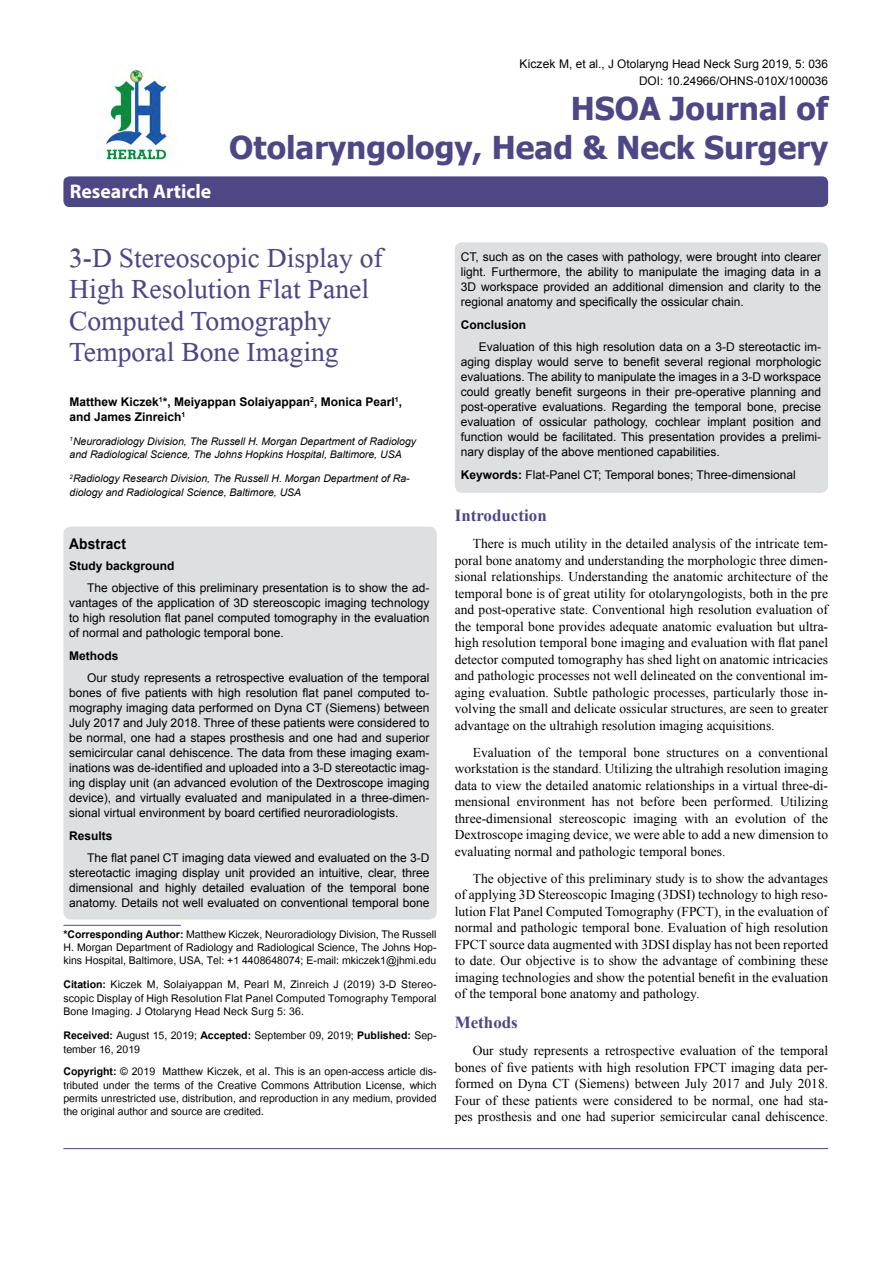
<style>
.page{position:relative;width:893px;height:1263px;background:#fff}
.page>*{position:absolute;margin:0;border:0;box-sizing:border-box;transform-origin:0 0}
.t1{font:41.25px/31.5px "Microsoft Himalaya";color:#4d4785}
.t2{font:700 31.5px/39px "Tahoma";color:#4d4785;text-align:right}
.t3{font:700 19.8px "Myriad Hebrew";color:#fff}
.t4{font:700 16.95px "Times New Roman";color:#4d4785}
.t5{font:700 14.85px "Arial";letter-spacing:.015em;color:#000;scale:.93 1}
.t6{font:14.7px/13.2px "Utsaah";color:#000;text-align:justify}
.t7{font:13.5px/16.5px "Times New Roman";color:#000;text-align:justify}
.t8{font:12px/15px "Arial";color:#000;text-align:justify}
.t9{font:700 12px/15px "Arial";color:#000}
.t10{font:11.85px/16.5px "Arial";color:#000;text-align:right}
.t11{font:italic 10.5px/13.5px "Arial";color:#000}
.s1{font-size:12px}
.s2{font-weight:700}
</style>
<div class="page">
<div style="left:63px;top:176px;width:765px;height:31px;background:#4d4785;border-radius:6px"></div>
<hr style="left:63px;top:925px;width:118px;height:1px;background:#4d4785">
<img style="left:105px;top:70px;width:64px;height:92px">
<hr style="left:63px;top:1148px;width:765px;height:1px;background:#4d4785">
<div style="left:63px;top:527px;width:374px;height:392px;background:#dedfe0;border-radius:8px"></div>
<div style="left:455px;top:242px;width:373px;height:251px;background:#dedfe0;border-radius:8px"></div>
<h3 class="t3" style="left:70px;top:180px;width:143px">Research Article</h3>
<p class="t10" style="left:520px;top:56px;width:310px"><span class="s1">Kiczek M</span>, et al., J Otolaryng Head Neck Surg 2019, 5: 036<br>DOI: 10.24966/OHNS-010X/100036</p>
<h2 class="t2" style="left:229px;top:87px;width:600px">HSOA Journal of<br>Otolaryngology, Head &amp; Neck Surgery</h2>
<h1 class="t1" style="left:69px;top:237px;width:315px">3-D Stereoscopic Display of<br>High Resolution Flat Panel<br>Computed Tomography<br>Temporal Bone Imaging</h1>
<p class="t9" style="left:70px;top:394px;width:334px">Matthew Kiczek<sup>1</sup>*, Meiyappan Solaiyappan<sup>2</sup>, Monica Pearl<sup>1</sup>, and James Zinreich<sup>1</sup></p>
<p class="t11" style="left:70px;top:434px;width:348px"><sup>1</sup>Neuroradiology Division, The Russell H. Morgan Department of Radiology and Radiological Science, The Johns Hopkins Hospital, Baltimore, USA</p>
<p class="t11" style="left:70px;top:472px;width:342px"><sup>2</sup>Radiology Research Division, The Russell H. Morgan Department of Ra&shy;diology and Radiological Science, Baltimore, USA</p>
<p class="t5" style="left:69px;top:533px;width:63px">Abstract</p>
<p class="t9" style="left:69px;top:558px;width:107px">Study background</p>
<p class="t8" style="left:69px;top:580px;width:362px;text-indent:18px">The objective of this preliminary presentation is to show the ad&shy;vantages of the application of 3D stereoscopic imaging technology to high resolution flat panel computed tomography in the evaluation of normal and pathologic temporal bone.</p>
<p class="t9" style="left:69px;top:648px;width:51px">Methods</p>
<p class="t8" style="left:69px;top:670px;width:362px;text-indent:18px">Our study represents a retrospective evaluation of the temporal bones of five patients with high resolution flat panel computed to&shy;mography imaging data performed on Dyna CT (Siemens) between July 2017 and July 2018. Three of these patients were considered to be normal, one had a stapes prosthesis and one had and superior semicircular canal dehiscence. The data from these imaging exam&shy;inations was de-identified and uploaded into a 3-D stereotactic imag&shy;ing display unit (an advanced evolution of the Dextroscope imaging device), and virtually evaluated and manipulated in a three-dimen&shy;sional virtual environment by board certified neuroradiologists.</p>
<p class="t9" style="left:69px;top:828px;width:45px">Results</p>
<p class="t8" style="left:69px;top:850px;width:362px;text-indent:18px">The flat panel CT imaging data viewed and evaluated on the 3-D stereotactic imaging display unit provided an intuitive, clear, three dimensional and highly detailed evaluation of the temporal bone anatomy. Details not well evaluated on conventional temporal bone</p>
<p class="t6" style="left:63px;top:929px;width:375px"><span class="s2">*Corresponding Author:</span> Matthew Kiczek, Neuroradiology Division, The Russell H. Morgan Department of Radiology and Radiological Science, The Johns Hop&shy;kins Hospital, Baltimore, USA, Tel: +1 4408648074; E-mail: mkiczek1@jhmi.edu</p>
<p class="t6" style="left:63px;top:979px;width:375px"><span class="s2">Citation:</span> Kiczek M, Solaiyappan M, Pearl M, Zinreich J (2019) 3-D Stereo&shy;scopic Display of High Resolution Flat Panel Computed Tomography Temporal Bone Imaging. J Otolaryng Head Neck Surg 5: 36.</p>
<p class="t6" style="left:63px;top:1030px;width:375px"><span class="s2">Received:</span> August 15, 2019; <span class="s2">Accepted:</span> September 09, 2019; <span class="s2">Published:</span> Sep&shy;tember 16, 2019</p>
<p class="t6" style="left:63px;top:1066px;width:375px"><span class="s2">Copyright:</span> © 2019 Matthew Kiczek, et al. This is an open-access article dis&shy;tributed under the terms of the Creative Commons Attribution License, which permits unrestricted use, distribution, and reproduction in any medium, provided the original author and source are credited.</p>
<p class="t8" style="left:461px;top:250px;width:362px">CT, such as on the cases with pathology, were brought into clearer light. Furthermore, the ability to manipulate the imaging data in a 3D workspace provided an additional dimension and clarity to the regional anatomy and specifically the ossicular chain.</p>
<p class="t9" style="left:461px;top:317px;width:67px">Conclusion</p>
<p class="t8" style="left:461px;top:340px;width:362px;text-indent:18px">Evaluation of this high resolution data on a 3-D stereotactic im&shy;aging display would serve to benefit several regional morphologic evaluations. The ability to manipulate the images in a 3-D workspace could greatly benefit surgeons in their pre-operative planning and post-operative evaluations. Regarding the temporal bone, precise evaluation of ossicular pathology, cochlear implant position and function would be facilitated. This presentation provides a prelimi&shy;nary display of the above mentioned capabilities.</p>
<p class="t8" style="left:461px;top:467px;width:337px"><span class="s2">Keywords:</span> Flat-Panel CT; Temporal bones; Three-dimensional</p>
<p class="t4" style="left:455px;top:504px;width:93px">Introduction</p>
<p class="t7" style="left:455px;top:535px;width:375px;text-indent:18px">There is much utility in the detailed analysis of the intricate tem&shy;poral bone anatomy and understanding the morphologic three dimen&shy;sional relationships. Understanding the anatomic architecture of the temporal bone is of great utility for otolaryngologists, both in the pre and post-operative state. Conventional high resolution evaluation of the temporal bone provides adequate anatomic evaluation but ultra&shy;high resolution temporal bone imaging and evaluation with flat panel detector computed tomography has shed light on anatomic intricacies and pathologic processes not well delineated on the conventional im&shy;aging evaluation. Subtle pathologic processes, particularly those in&shy;volving the small and delicate ossicular structures, are seen to greater advantage on the ultrahigh resolution imaging acquisitions.</p>
<p class="t7" style="left:455px;top:744px;width:375px;text-indent:18px">Evaluation of the temporal bone structures on a conventional workstation is the standard. Utilizing the ultrahigh resolution imaging data to view the detailed anatomic relationships in a virtual three-di&shy;mensional environment has not before been performed. Utilizing three-dimensional stereoscopic imaging with an evolution of the Dextroscope imaging device, we were able to add a new dimension to evaluating normal and pathologic temporal bones.</p>
<p class="t7" style="left:455px;top:870px;width:375px;text-indent:18px">The objective of this preliminary study is to show the advantages of applying 3D Stereoscopic Imaging (3DSI) technology to high reso&shy;lution Flat Panel Computed Tomography (FPCT), in the evaluation of normal and pathologic temporal bone. Evaluation of high resolution FPCT source data augmented with 3DSI display has not been reported to date. Our objective is to show the advantage of combining these imaging technologies and show the potential benefit in the evaluation of the temporal bone anatomy and pathology.</p>
<p class="t4" style="left:455px;top:1011px;width:65px">Methods</p>
<p class="t7" style="left:455px;top:1042px;width:375px;text-indent:18px">Our study represents a retrospective evaluation of the temporal bones of five patients with high resolution FPCT imaging data per&shy;formed on Dyna CT (Siemens) between July 2017 and July 2018.<br>Four of these patients were considered to be normal, one had sta&shy;pes prosthesis and one had superior semicircular canal dehiscence.</p>
</div>
